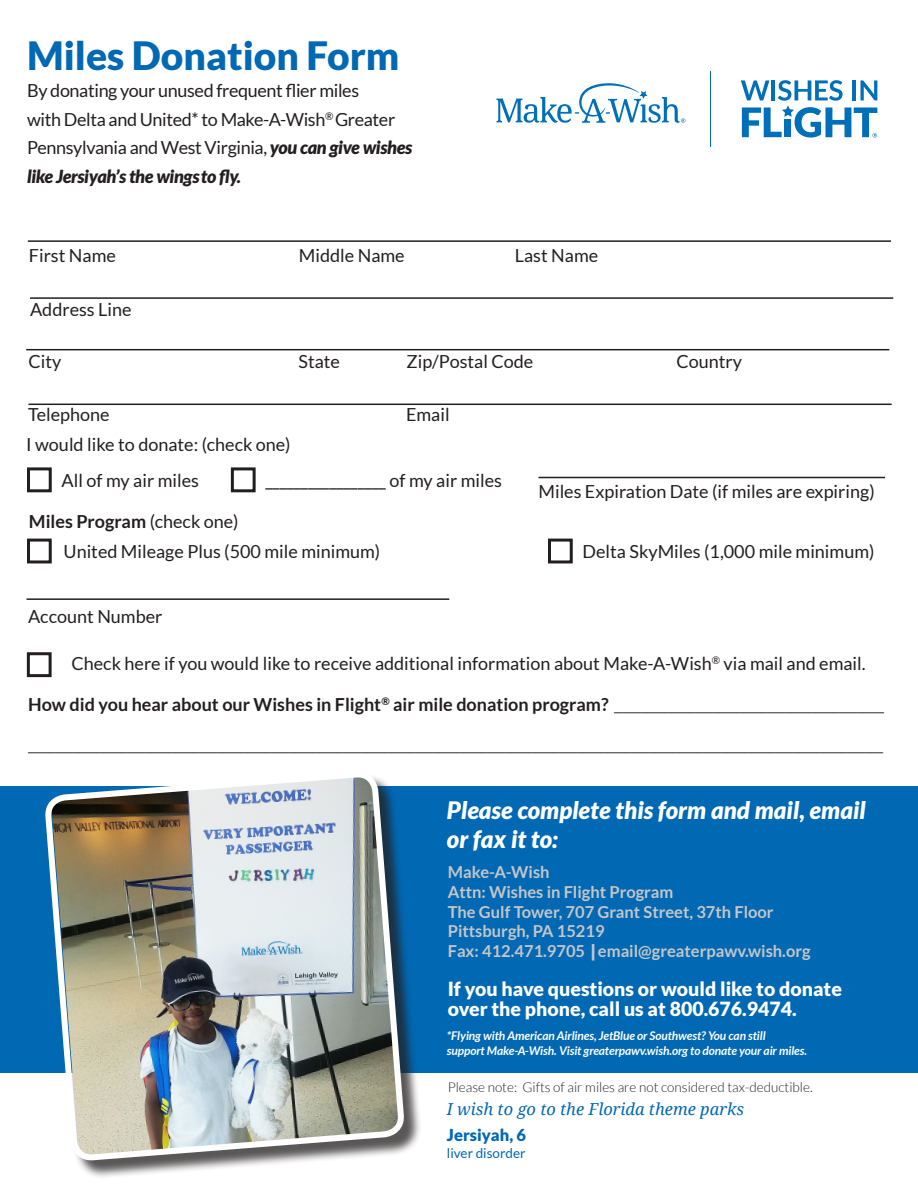
<style>
.page{position:relative;width:918px;height:1188px;background:#fff}
.page>*{position:absolute;margin:0;border:0;box-sizing:border-box;transform-origin:0 0}
.t1{font:900 39px "Lato";color:#0168b3}
.t2{font:italic 900 24px/28.8px "Lato";color:#fff}
.t3{font:900 19.5px/19.5px "Lato";color:#fff}
.t4{font:18px "Lato";color:#231f20}
.t5{font:18px/28.5px "Lato";letter-spacing:-.02em;color:#231f20}
.t6{font:700 18px "Lato";color:#231f20}
.t7{font:18px "Futura Std";color:#231f20}
.t8{font:700 16.5px "Lato";color:#c5c6c8}
.t9{font:italic 16.5px "Droid Serif";color:#0168b3}
.t10{font:900 16.5px "Lato";color:#0168b3}
.t11{font:300 13.5px "Lato";color:#231f20}
.t12{font:13.5px "Lato";color:#0168b3}
.t13{font:italic 700 12px "Lato";letter-spacing:-.01em;color:#fff}
.s1{font-weight:900;font-style:italic}
.s2{font-weight:400}
.s3{font-family:"Futura Std";font-weight:400}
.s4{font-family:"Futura Std"}
</style>
<div class="page">
<div style="left:0;top:786px;width:918px;height:287px;background:#0168b3"></div>
<div style="left:48px;top:774px;width:374px;height:405px;background:#231f20;opacity:.75"></div>
<img style="left:47px;top:677px;width:355px;height:502px">
<hr style="left:28px;top:240px;width:863px;height:2px;background:#231f20">
<div style="left:27px;top:539px;width:25px;height:24px;border:3px solid #231f20"></div>
<div style="left:548px;top:539px;width:25px;height:24px;border:3px solid #231f20"></div>
<hr style="left:27px;top:598px;width:422px;height:2px;background:#231f20">
<hr style="left:30px;top:297px;width:863px;height:2px;background:#231f20">
<hr style="left:26px;top:349px;width:863px;height:1px;background:#231f20">
<hr style="left:28px;top:404px;width:864px;height:1px;background:#231f20">
<hr style="left:539px;top:477px;width:346px;height:1px;background:#231f20">
<div style="left:27px;top:652px;width:25px;height:25px;border:3px solid #231f20"></div>
<svg style="left:741px;top:80px;width:136px;height:58px"></svg>
<svg style="left:496px;top:83px;width:189px;height:40px"></svg>
<hr style="left:710px;top:71px;width:1px;height:76px;background:#006fba">
<div style="left:27px;top:467px;width:25px;height:25px;border:3px solid #231f20"></div>
<div style="left:231px;top:467px;width:25px;height:25px;border:3px solid #231f20"></div>
<p class="t1" style="left:27px;top:33px;width:374px">Miles Donation Form</p>
<p class="t5" style="left:27px;top:77px;width:387px">By donating your unused frequent flier miles<br>with Delta and United* to Make-A-Wish<sup>®</sup> Greater Pennsylvania and West Virginia, <span class="s1">you can give wishes like Jersiyah’s the wingsto fly.</span></p>
<p class="t4" style="left:29px;top:246px;width:88px">First Name</p>
<p class="t4" style="left:299px;top:246px;width:107px">Middle Name</p>
<p class="t4" style="left:515px;top:246px;width:85px">Last Name</p>
<p class="t4" style="left:30px;top:299px;width:103px">Address Line</p>
<p class="t4" style="left:28px;top:351px;width:34px">City</p>
<p class="t4" style="left:298px;top:351px;width:43px">State</p>
<p class="t4" style="left:406px;top:351px;width:128px">Zip/Postal Code</p>
<p class="t4" style="left:676px;top:351px;width:67px">Country</p>
<p class="t4" style="left:28px;top:405px;width:83px">Telephone</p>
<p class="t4" style="left:406px;top:405px;width:45px">Email</p>
<p class="t4" style="left:26px;top:435px;width:266px">I would like to donate: (check one)</p>
<p class="t4" style="left:62px;top:471px;width:139px">All of my air miles</p>
<p class="t4" style="left:266px;top:471px;width:238px">_________________ of my air miles</p>
<p class="t4" style="left:539px;top:482px;width:338px">Miles Expiration Date (if miles are expiring)</p>
<p class="t6" style="left:29px;top:511px;width:211px">Miles Program <span class="s2">(check one)</span></p>
<p class="t4" style="left:64px;top:542px;width:318px">United Mileage Plus (500 mile minimum)</p>
<p class="t4" style="left:583px;top:542px;width:293px">Delta SkyMiles (1,000 mile minimum)</p>
<p class="t4" style="left:28px;top:607px;width:136px">Account Number</p>
<p class="t4" style="left:72px;top:653px;width:796px">Check here if you would like to receive additional information about Make-A-Wish<sup>®</sup> via mail and email.</p>
<p class="t6" style="left:28px;top:694px;width:858px">How did you hear about our Wishes in Flight<sup>®</sup> air mile donation program? <span class="s3">______________________________</span></p>
<p class="t7" style="left:28px;top:733px;width:856px">_______________________________________________________________________________________________</p>
<p class="t2" style="left:447px;top:796px;width:420px">Please complete this form and mail, email or fax it to:</p>
<p class="t8" style="left:448px;top:862px;width:103px">Make-A-Wish</p>
<p class="t8" style="left:448px;top:882px;width:227px">Attn: Wishes in Flight Program</p>
<p class="t8" style="left:448px;top:902px;width:327px">The Gulf Tower, 707 Grant Street, 37th Floor</p>
<p class="t8" style="left:448px;top:922px;width:158px">Pittsburgh, PA 15219</p>
<p class="t8" style="left:448px;top:942px;width:364px">Fax: 412.471.9705 <span class="s4">|</span>email@greaterpawv.wish.org</p>
<p class="t3" style="left:448px;top:979px;width:396px">If you have questions or would like to donate over the phone, call us at 800.676.9474.</p>
<p class="t13" style="left:447px;top:1029px;width:320px">*Flying with American Airlines, JetBlue or Southwest? You can still</p>
<p class="t13" style="left:447px;top:1044px;width:362px">support Make-A-Wish. Visit greaterpawv.wish.org to donate your air miles.</p>
<p class="t11" style="left:448px;top:1080px;width:366px">Please note: Gifts of air miles are not considered tax-deductible.</p>
<p class="t9" style="left:447px;top:1100px;width:299px">I wish to go to the Florida theme parks</p>
<p class="t10" style="left:447px;top:1126px;width:81px">Jersiyah, 6</p>
<p class="t12" style="left:447px;top:1146px;width:80px">liver disorder</p>
</div>
